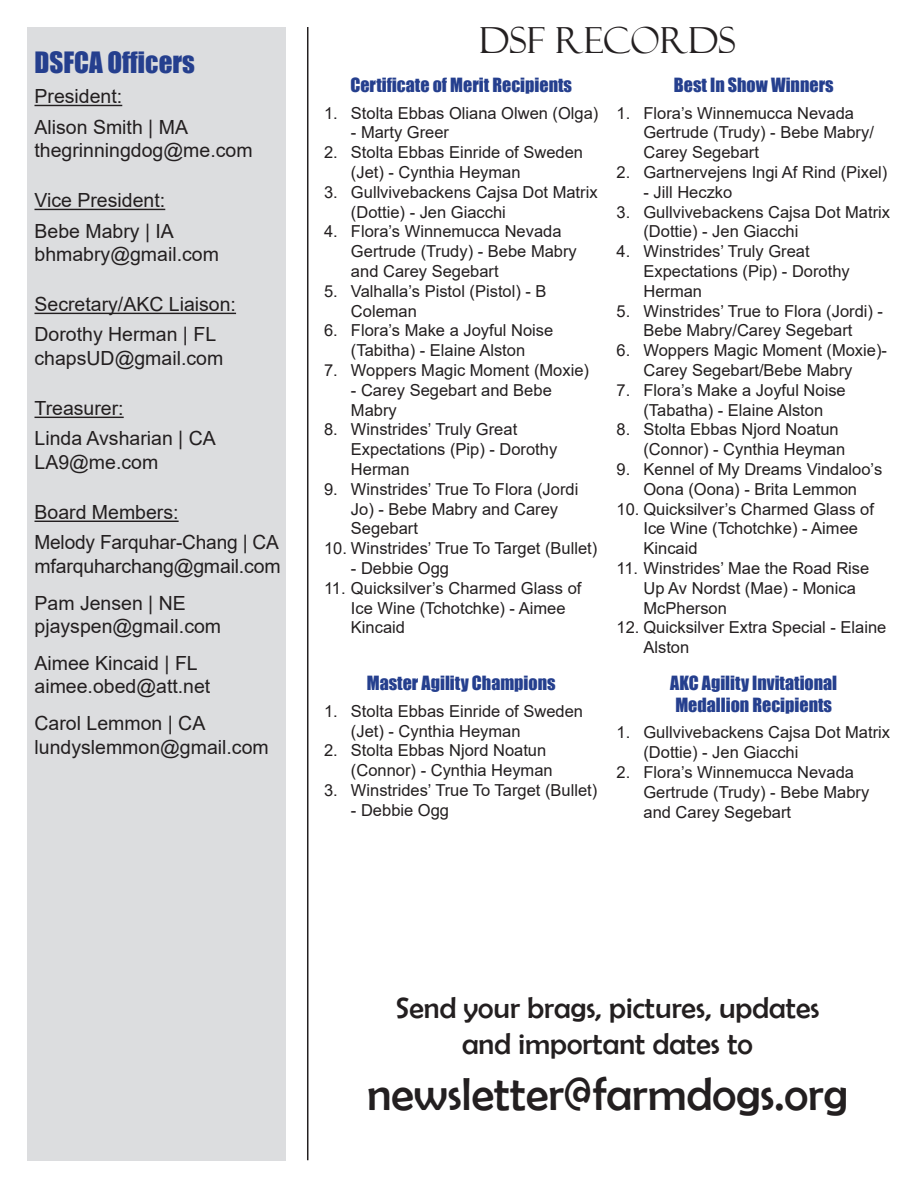
<style>
.page{position:relative;width:918px;height:1188px;background:#fff}
.page>*{position:absolute;margin:0;border:0;box-sizing:border-box;transform-origin:0 0}
.t1{font:46.5px "Berlin Sans FB";color:#231f20}
.t2{font:36px "Felix Titling";color:#231f20}
.t3{font:30px/36px "Berlin Sans FB";color:#231f20;text-align:center}
.t4{font:27px "Impact";color:#253f8e}
.t5{font:19.5px/30.2px "Arial";color:#231f20}
.t6{font:18px/21.6px "Impact";color:#253f8e}
.t7{font:16.5px/19.8px "Arial";color:#231f20}
</style>
<div class="page">
<hr style="left:307px;top:27px;width:1px;height:1133px;background:#231f20">
<div style="left:28px;top:27px;width:258px;height:1134px;background:#dcdddf"></div>
<hr style="left:34px;top:105px;width:88px;height:1px;background:#231f20">
<hr style="left:34px;top:209px;width:131px;height:1px;background:#231f20">
<hr style="left:34px;top:313px;width:202px;height:1px;background:#231f20">
<hr style="left:34px;top:417px;width:90px;height:1px;background:#231f20">
<hr style="left:34px;top:521px;width:145px;height:1px;background:#231f20">
<h3 class="t4" style="left:34px;top:42px;width:162px">DSFCA Officers</h3>
<p class="t5" style="left:34px;top:81px;width:155px">President:<br>Alison Smith | MA</p>
<p class="t5" style="left:34px;top:135px;width:220px">thegrinningdog@me.com</p>
<p class="t5" style="left:34px;top:185px;width:141px">Vice President:<br>Bebe Mabry | IA</p>
<p class="t5" style="left:34px;top:239px;width:186px">bhmabry@gmail.com</p>
<p class="t5" style="left:34px;top:289px;width:203px">Secretary/AKC Liaison:<br>Dorothy Herman | FL</p>
<p class="t5" style="left:34px;top:343px;width:190px">chapsUD@gmail.com</p>
<p class="t5" style="left:34px;top:393px;width:183px">Treasurer:<br>Linda Avsharian | CA</p>
<p class="t5" style="left:34px;top:447px;width:125px">LA9@me.com</p>
<p class="t5" style="left:34px;top:497px;width:246px">Board Members:<br>Melody Farquhar-Chang | CA</p>
<p class="t5" style="left:34px;top:547px;width:248px;line-height:36.9px">mfarquharchang@gmail.com<br>Pam Jensen | NE</p>
<p class="t5" style="left:34px;top:608px;width:188px;line-height:36.9px">pjayspen@gmail.com<br>Aimee Kincaid | FL</p>
<p class="t5" style="left:34px;top:668px;width:177px;line-height:36.9px">aimee.obed@att.net<br>Carol Lemmon | CA</p>
<p class="t5" style="left:34px;top:732px;width:236px">lundyslemmon@gmail.com</p>
<h2 class="t2" style="left:479px;top:19px;width:258px">DSF RECORDS</h2>
<p class="t6" style="left:350px;top:74px;width:223px">Certificate of Merit Recipients</p>
<p class="t7" style="left:324px;top:103px;width:276px">1. Stolta Ebbas Oliana Olwen (Olga)</p>
<p class="t7" style="left:351px;top:123px;width:100px">- Marty Greer</p>
<p class="t7" style="left:351px;top:142px;width:234px;text-indent:-27px">2. Stolta Ebbas Einride of Sweden (Jet) - Cynthia Heyman</p>
<p class="t7" style="left:351px;top:182px;width:248px;text-indent:-27px">3. Gullvivebackens Cajsa Dot Matrix (Dottie) - Jen Giacchi</p>
<p class="t7" style="left:351px;top:222px;width:227px;text-indent:-27px">4. Flora’s Winnemucca Nevada<br>Gertrude (Trudy) - Bebe Mabry and Carey Segebart</p>
<p class="t7" style="left:351px;top:281px;width:197px;text-indent:-27px">5. Valhalla’s Pistol (Pistol) - B<br>Coleman</p>
<p class="t7" style="left:324px;top:321px;width:231px;text-align:center">6. Flora’s Make a Joyful Noise (Tabitha) - Elaine Alston</p>
<p class="t7" style="left:324px;top:360px;width:267px">7. Woppers Magic Moment (Moxie)</p>
<p class="t7" style="left:351px;top:380px;width:202px">- Carey Segebart and Bebe<br>Mabry</p>
<p class="t7" style="left:351px;top:420px;width:208px;text-indent:-27px">8. Winstrides’ Truly Great<br>Expectations (Pip) - Dorothy<br>Herman</p>
<p class="t7" style="left:351px;top:479px;width:229px;text-indent:-27px">9. Winstrides’ True To Flora (Jordi<br>Jo) - Bebe Mabry and Carey<br>Segebart</p>
<p class="t7" style="left:324px;top:538px;width:275px">10. Winstrides’ True To Target (Bullet)</p>
<p class="t7" style="left:351px;top:558px;width:100px">- Debbie Ogg</p>
<p class="t7" style="left:351px;top:578px;width:232px;text-indent:-27px">11. Quicksilver’s Charmed Glass of<br>Ice Wine (Tchotchke) - Aimee<br>Kincaid</p>
<p class="t6" style="left:674px;top:74px;width:161px">Best In Show Winners</p>
<p class="t7" style="left:643px;top:103px;width:232px;text-indent:-27px">1. Flora’s Winnemucca Nevada<br>Gertrude (Trudy) - Bebe Mabry/<br>Carey Segebart</p>
<p class="t7" style="left:616px;top:162px;width:272px">2. Gartnervejens Ingi Af Rind (Pixel)</p>
<p class="t7" style="left:643px;top:182px;width:90px">- Jill Heczko</p>
<p class="t7" style="left:643px;top:202px;width:248px;text-indent:-27px">3. Gullvivebackens Cajsa Dot Matrix (Dottie) - Jen Giacchi</p>
<p class="t7" style="left:643px;top:241px;width:208px;text-indent:-27px">4. Winstrides’ Truly Great<br>Expectations (Pip) - Dorothy<br>Herman</p>
<p class="t7" style="left:616px;top:301px;width:268px;text-align:center">5. Winstrides’ True to Flora (Jordi) -<br>Bebe Mabry/Carey Segebart</p>
<p class="t7" style="left:616px;top:340px;width:272px;text-align:center">6. Woppers Magic Moment (Moxie)-<br>Carey Segebart/Bebe Mabry</p>
<p class="t7" style="left:616px;top:380px;width:231px;text-align:center">7. Flora’s Make a Joyful Noise (Tabatha) - Elaine Alston</p>
<p class="t7" style="left:643px;top:420px;width:203px;text-indent:-27px">8. Stolta Ebbas Njord Noatun (Connor) - Cynthia Heyman</p>
<p class="t7" style="left:616px;top:459px;width:267px;text-align:center">9. Kennel of My Dreams Vindaloo’s<br>Oona (Oona) - Brita Lemmon</p>
<p class="t7" style="left:643px;top:499px;width:232px;text-indent:-27px">10. Quicksilver’s Charmed Glass of<br>Ice Wine (Tchotchke) - Aimee<br>Kincaid</p>
<p class="t7" style="left:643px;top:558px;width:227px;text-indent:-27px">11. Winstrides’ Mae the Road Rise<br>Up Av Nordst (Mae) - Monica<br>McPherson</p>
<p class="t7" style="left:643px;top:618px;width:244px;text-indent:-27px">12. Quicksilver Extra Special - Elaine<br>Alston</p>
<p class="t6" style="left:367px;top:672px;width:190px">Master Agility Champions</p>
<p class="t7" style="left:351px;top:701px;width:234px;text-indent:-27px">1. Stolta Ebbas Einride of Sweden (Jet) - Cynthia Heyman</p>
<p class="t7" style="left:351px;top:741px;width:203px;text-indent:-27px">2. Stolta Ebbas Njord Noatun (Connor) - Cynthia Heyman</p>
<p class="t7" style="left:324px;top:780px;width:275px">3. Winstrides’ True To Target (Bullet)</p>
<p class="t7" style="left:351px;top:800px;width:100px">- Debbie Ogg</p>
<p class="t6" style="left:670px;top:672px;width:168px">AKC Agility Invitational<br>Medallion Recipients</p>
<p class="t7" style="left:643px;top:723px;width:248px;text-indent:-27px">1. Gullvivebackens Cajsa Dot Matrix (Dottie) - Jen Giacchi</p>
<p class="t7" style="left:643px;top:762px;width:227px;text-indent:-27px">2. Flora’s Winnemucca Nevada<br>Gertrude (Trudy) - Bebe Mabry and Carey Segebart</p>
<h3 class="t3" style="left:396px;top:990px;width:425px">Send your brags, pictures, updates and important dates to</h3>
<h1 class="t1" style="left:367px;top:1068px;width:482px">newsletter@farmdogs.org</h1>
</div>
